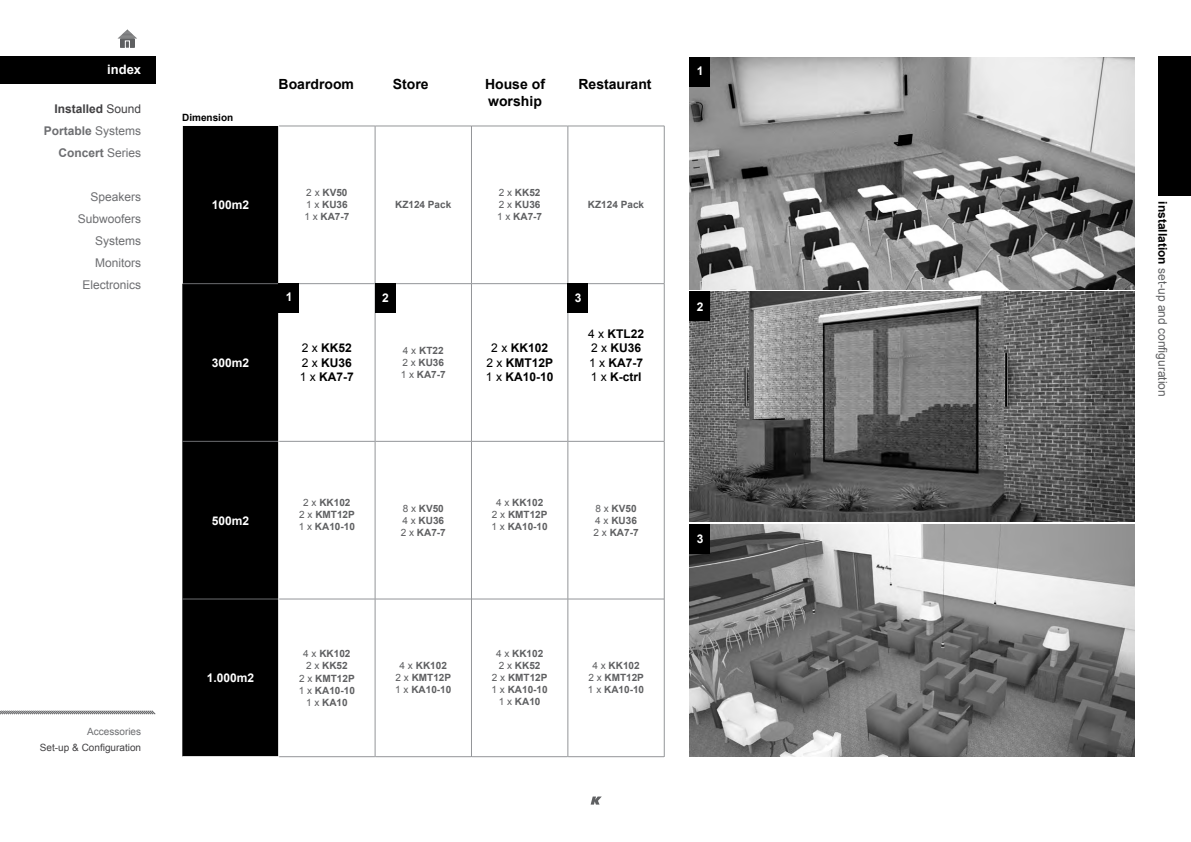
<style>
.page{position:relative;width:1191px;height:842px;background:#fff}
.page>*{position:absolute;margin:0;border:0;box-sizing:border-box;transform-origin:0 0}
.t1{font:700 14px/16.8px "Arial";color:#000}
.t2{font:700 13px "Arial";color:#fff}
.t3{font:700 12px "Arial";color:#000}
.t4{font:12px "Arial";color:#6d6e71}
.t5{font:12px "Arial";color:#5f6062}
.t6{font:700 12px "Arial";color:#fff}
.t7{font:700 12px "Arial";color:#6d6e71}
.t8{font:700 12px "Arial";color:#414042}
.t9{font:700 10px "Arial";color:#5f6062}
.t10{font:10px "Arial";color:#414042}
.t11{font:10px "Arial";color:#6d6e71}
.t12{font:700 10px "Arial";color:#000}
.s1{font-weight:400}
.s2{font-weight:700;color:#000}
</style>
<div class="page">
<svg style="left:590px;top:796px;width:12px;height:9px"></svg>
<div style="left:1158px;top:56px;width:33px;height:140px;background:#000"></div>
<img style="left:689px;top:57px;width:445px;height:232px">
<img style="left:689px;top:292px;width:445px;height:230px">
<img style="left:689px;top:524px;width:445px;height:232px">
<div style="left:182px;top:126px;width:96px;height:630px;background:#000"></div>
<hr style="left:182px;top:441px;width:96px;height:1px;background:#6d6e71">
<hr style="left:182px;top:599px;width:96px;height:1px;background:#6d6e71">
<hr style="left:182px;top:283px;width:96px;height:1px;background:#6d6e71">
<hr style="left:279px;top:756px;width:96px;height:1px;background:#939598">
<hr style="left:279px;top:599px;width:96px;height:1px;background:#939598">
<hr style="left:279px;top:441px;width:96px;height:1px;background:#939598">
<hr style="left:279px;top:283px;width:96px;height:1px;background:#939598">
<hr style="left:279px;top:126px;width:96px;height:1px;background:#939598">
<hr style="left:375px;top:599px;width:1px;height:158px;background:#939598">
<hr style="left:375px;top:756px;width:96px;height:1px;background:#939598">
<hr style="left:375px;top:441px;width:1px;height:158px;background:#939598">
<hr style="left:375px;top:599px;width:96px;height:1px;background:#939598">
<hr style="left:375px;top:284px;width:1px;height:157px;background:#939598">
<hr style="left:375px;top:441px;width:96px;height:1px;background:#939598">
<hr style="left:375px;top:126px;width:1px;height:158px;background:#939598">
<hr style="left:375px;top:283px;width:96px;height:1px;background:#939598">
<hr style="left:375px;top:126px;width:96px;height:1px;background:#939598">
<hr style="left:471px;top:599px;width:1px;height:158px;background:#939598">
<hr style="left:472px;top:756px;width:95px;height:1px;background:#939598">
<hr style="left:471px;top:441px;width:1px;height:158px;background:#939598">
<hr style="left:472px;top:599px;width:95px;height:1px;background:#939598">
<hr style="left:471px;top:284px;width:1px;height:157px;background:#939598">
<hr style="left:472px;top:441px;width:95px;height:1px;background:#939598">
<hr style="left:471px;top:126px;width:1px;height:158px;background:#939598">
<hr style="left:472px;top:283px;width:95px;height:1px;background:#939598">
<hr style="left:472px;top:126px;width:95px;height:1px;background:#939598">
<hr style="left:567px;top:599px;width:1px;height:158px;background:#939598">
<hr style="left:568px;top:756px;width:96px;height:1px;background:#939598">
<hr style="left:567px;top:441px;width:1px;height:158px;background:#939598">
<hr style="left:568px;top:599px;width:96px;height:1px;background:#939598">
<hr style="left:567px;top:284px;width:1px;height:157px;background:#939598">
<hr style="left:568px;top:441px;width:96px;height:1px;background:#939598">
<hr style="left:567px;top:126px;width:1px;height:158px;background:#939598">
<hr style="left:568px;top:283px;width:96px;height:1px;background:#939598">
<hr style="left:568px;top:126px;width:96px;height:1px;background:#939598">
<hr style="left:664px;top:599px;width:1px;height:158px;background:#939598">
<hr style="left:664px;top:441px;width:1px;height:158px;background:#939598">
<hr style="left:664px;top:284px;width:1px;height:157px;background:#939598">
<hr style="left:664px;top:126px;width:1px;height:158px;background:#939598">
<hr style="left:182px;top:126px;width:1px;height:158px;background:#fff">
<div style="left:278px;top:283px;width:21px;height:30px;background:#000"></div>
<div style="left:375px;top:283px;width:21px;height:30px;background:#000"></div>
<div style="left:567px;top:283px;width:21px;height:30px;background:#000"></div>
<svg style="left:118px;top:29px;width:19px;height:19px"></svg>
<div style="left:125px;top:41px;width:5px;height:8px;border:1px solid #fff"></div>
<div style="left:0;top:56px;width:155px;height:27px;background:#000"></div>
<svg style="left:0;top:710px;width:156px;height:5px"></svg>
<div style="left:689px;top:57px;width:21px;height:29px;background:#000"></div>
<div style="left:689px;top:292px;width:21px;height:29px;background:#000"></div>
<div style="left:689px;top:524px;width:21px;height:29px;background:#000"></div>
<p class="t2" style="left:107px;top:61px;width:35px">index</p>
<p class="t6" style="left:696px;top:62px;width:8px">1</p>
<p class="t8" style="left:54px;top:101px;width:88px">Installed <span class="s1">Sound</span></p>
<p class="t7" style="left:44px;top:123px;width:99px">Portable <span class="s1">Systems</span></p>
<p class="t7" style="left:58px;top:145px;width:84px">Concert <span class="s1">Series</span></p>
<p class="t4" style="left:90px;top:189px;width:52px">Speakers</p>
<p class="t4" style="left:78px;top:211px;width:65px">Subwoofers</p>
<p class="t4" style="left:95px;top:233px;width:48px">Systems</p>
<p class="t4" style="left:95px;top:255px;width:48px">Monitors</p>
<p class="t4" style="left:82px;top:277px;width:60px">Electronics</p>
<p class="t12" style="left:182px;top:111px;width:53px">Dimension</p>
<p class="t6" style="left:212px;top:197px;width:39px">100m2</p>
<p class="t6" style="left:212px;top:355px;width:39px">300m2</p>
<p class="t1" style="left:279px;top:76px;width:77px">Boardroom</p>
<p class="t1" style="left:393px;top:76px;width:37px">Store</p>
<p class="t1" style="left:485px;top:76px;width:61px">House of worship</p>
<p class="t9" style="left:306px;top:186px;width:43px"><span class="s1">2 x</span> KV50</p>
<p class="t9" style="left:306px;top:198px;width:43px"><span class="s1">1 x</span> KU36</p>
<p class="t9" style="left:304px;top:210px;width:47px"><span class="s1">1 x</span> KA7-7</p>
<p class="t9" style="left:395px;top:198px;width:58px">KZ124 Pack</p>
<p class="t9" style="left:499px;top:186px;width:43px"><span class="s1">2 x</span> KK52</p>
<p class="t9" style="left:499px;top:198px;width:43px"><span class="s1">2 x</span> KU36</p>
<p class="t9" style="left:497px;top:210px;width:47px"><span class="s1">1 x</span> KA7-7</p>
<p class="t1" style="left:578px;top:76px;width:75px">Restaurant</p>
<p class="t9" style="left:588px;top:198px;width:58px">KZ124 Pack</p>
<p class="t6" style="left:286px;top:289px;width:8px">1</p>
<p class="t6" style="left:382px;top:290px;width:8px">2</p>
<p class="t6" style="left:575px;top:290px;width:8px">3</p>
<p class="t3" style="left:302px;top:340px;width:52px"><span class="s1">2 x</span> KK52</p>
<p class="t3" style="left:302px;top:355px;width:52px"><span class="s1">2 x</span> KU36</p>
<p class="t3" style="left:300px;top:369px;width:56px"><span class="s1">1 x</span> KA7-7</p>
<p class="t9" style="left:403px;top:344px;width:42px"><span class="s1">4 x</span> KT22</p>
<p class="t9" style="left:402px;top:356px;width:43px"><span class="s1">2 x</span> KU36</p>
<p class="t9" style="left:401px;top:368px;width:47px"><span class="s1">1 x</span> KA7-7</p>
<p class="t3" style="left:491px;top:340px;width:58px"><span class="s1">2 x</span> KK102</p>
<p class="t3" style="left:486px;top:355px;width:68px"><span class="s1">2 x</span> KMT12P</p>
<p class="t3" style="left:486px;top:369px;width:69px"><span class="s1">1 x</span> KA10-10</p>
<p class="t3" style="left:588px;top:326px;width:58px"><span class="s1">4 x</span> KTL22</p>
<p class="t3" style="left:591px;top:340px;width:52px"><span class="s1">2 x</span> KU36</p>
<p class="t3" style="left:589px;top:355px;width:56px"><span class="s1">1 x</span> KA7-7</p>
<p class="t3" style="left:590px;top:369px;width:52px"><span class="s1">1 x</span> K-ctrl</p>
<p class="t6" style="left:696px;top:298px;width:8px">2</p>
<p class="t11" style="left:87px;top:725px;width:55px">Accessories</p>
<p class="t10" style="left:40px;top:741px;width:103px">Set-up &amp; Configuration</p>
<p class="t6" style="left:212px;top:512px;width:39px">500m2</p>
<p class="t6" style="left:207px;top:670px;width:49px">1.000m2</p>
<p class="t9" style="left:303px;top:496px;width:49px"><span class="s1">2 x</span> KK102</p>
<p class="t9" style="left:299px;top:508px;width:57px"><span class="s1">2 x</span> KMT12P</p>
<p class="t9" style="left:299px;top:520px;width:58px"><span class="s1">1 x</span> KA10-10</p>
<p class="t9" style="left:403px;top:502px;width:43px"><span class="s1">8 x</span> KV50</p>
<p class="t9" style="left:402px;top:514px;width:43px"><span class="s1">4 x</span> KU36</p>
<p class="t9" style="left:401px;top:526px;width:47px"><span class="s1">2 x</span> KA7-7</p>
<p class="t9" style="left:496px;top:496px;width:49px"><span class="s1">4 x</span> KK102</p>
<p class="t9" style="left:492px;top:508px;width:57px"><span class="s1">2 x</span> KMT12P</p>
<p class="t9" style="left:491px;top:520px;width:58px"><span class="s1">1 x</span> KA10-10</p>
<p class="t9" style="left:595px;top:502px;width:43px"><span class="s1">8 x</span> KV50</p>
<p class="t9" style="left:595px;top:514px;width:43px"><span class="s1">4 x</span> KU36</p>
<p class="t9" style="left:593px;top:526px;width:47px"><span class="s1">2 x</span> KA7-7</p>
<p class="t9" style="left:303px;top:647px;width:49px"><span class="s1">4 x</span> KK102</p>
<p class="t9" style="left:306px;top:659px;width:43px"><span class="s1">2 x</span> KK52</p>
<p class="t9" style="left:299px;top:671px;width:57px"><span class="s1">2 x</span> KMT12P</p>
<p class="t9" style="left:299px;top:683px;width:58px"><span class="s1">1 x</span> KA10-10</p>
<p class="t9" style="left:306px;top:695px;width:43px"><span class="s1">1 x</span> KA10</p>
<p class="t9" style="left:400px;top:659px;width:49px"><span class="s1">4 x</span> KK102</p>
<p class="t9" style="left:395px;top:671px;width:57px"><span class="s1">2 x</span> KMT12P</p>
<p class="t9" style="left:395px;top:683px;width:58px"><span class="s1">1 x</span> KA10-10</p>
<p class="t9" style="left:496px;top:647px;width:49px"><span class="s1">4 x</span> KK102</p>
<p class="t9" style="left:499px;top:659px;width:43px"><span class="s1">2 x</span> KK52</p>
<p class="t9" style="left:492px;top:671px;width:57px"><span class="s1">2 x</span> KMT12P</p>
<p class="t9" style="left:491px;top:683px;width:58px"><span class="s1">1 x</span> KA10-10</p>
<p class="t9" style="left:499px;top:695px;width:43px"><span class="s1">1 x</span> KA10</p>
<p class="t9" style="left:592px;top:659px;width:49px"><span class="s1">4 x</span> KK102</p>
<p class="t9" style="left:588px;top:671px;width:57px"><span class="s1">2 x</span> KMT12P</p>
<p class="t9" style="left:588px;top:683px;width:58px"><span class="s1">1 x</span> KA10-10</p>
<p class="t6" style="left:696px;top:531px;width:8px">3</p>
<p class="t5" style="left:1170px;top:201px;width:197px;rotate:90deg"><span class="s2">installation</span> set-up and configuration</p>
</div>
